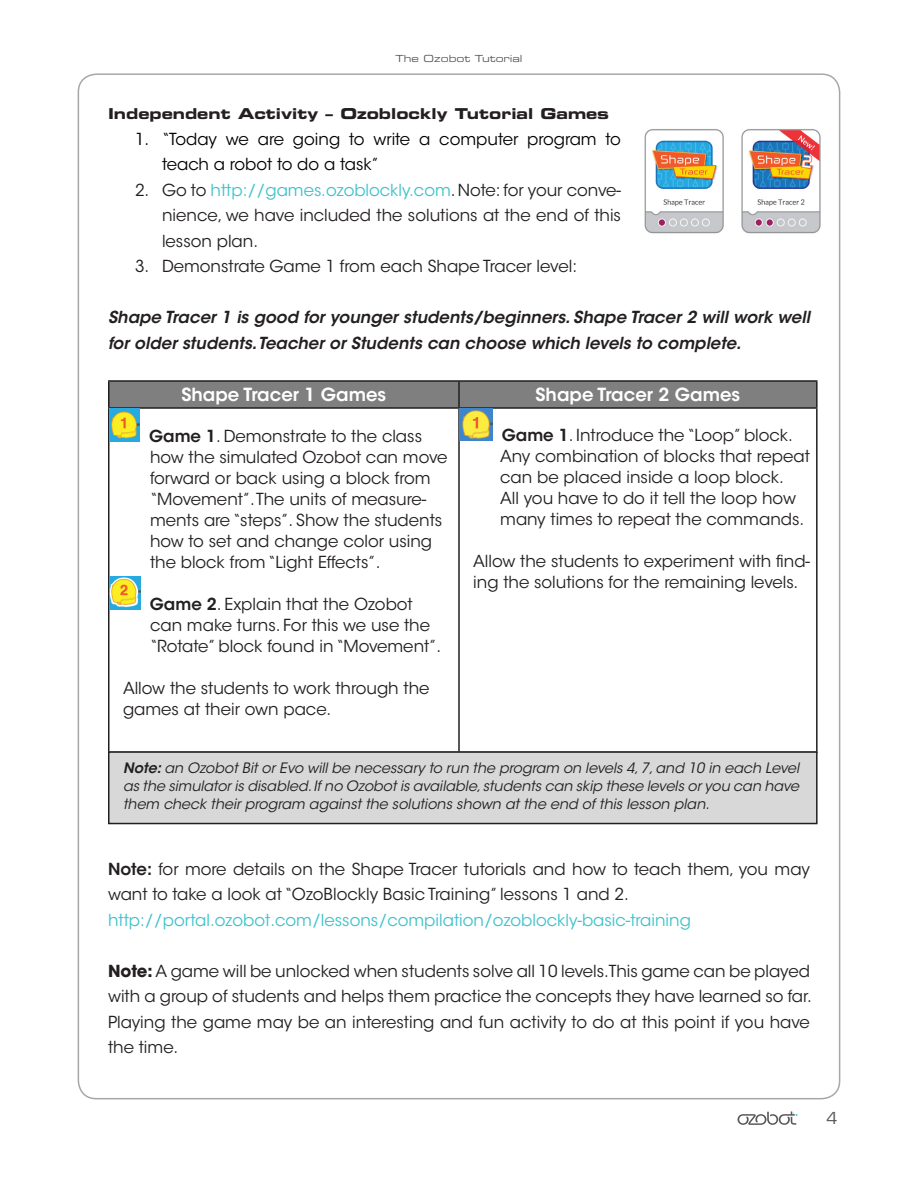
<style>
.page{position:relative;width:918px;height:1188px;background:#fff}
.page>*{position:absolute;margin:0;border:0;box-sizing:border-box;transform-origin:0 0}
.List_Paragraph{font:600 18px "ITC Avant Garde Std";color:#fff}
.t1{font:18px "Eurostile";color:#54555a}
.List_Paragraph-2{font:16.5px/21px "ITC Avant Garde Std";color:#231f20}
.List_Paragraph-3{font:italic 600 16.5px/25.5px "ITC Avant Garde Std";color:#231f20}
.t2{font:16.5px "ITC Avant Garde Std";color:#3ec1cb}
.t3{font:16.5px/25.5px "ITC Avant Garde Std";color:#000}
.sub{font:15px "Eurostile LT Std Bold Ex 2";color:#231f20}
.List_Paragraph-4{font:italic 14.25px/18px "ITC Avant Garde Std";color:#231f20;text-align:justify}
.t4{font:9.75px "Eurostile LT Std Ex 2";color:#54555a}
.s1{color:#3ec1cb}
.s2{font-weight:600}
.s3{font-weight:700}
</style>
<div class="page">
<svg style="left:738px;top:1111px;width:60px;height:14px"></svg>
<div style="left:110px;top:382px;width:706px;height:25px;background:#7f7f7f"></div>
<hr style="left:108px;top:380px;width:351px;height:2px;background:#231f20">
<hr style="left:108px;top:382px;width:2px;height:25px;background:#231f20">
<hr style="left:459px;top:380px;width:359px;height:2px;background:#231f20">
<hr style="left:458px;top:382px;width:2px;height:25px;background:#231f20">
<hr style="left:816px;top:382px;width:2px;height:25px;background:#231f20">
<hr style="left:108px;top:407px;width:351px;height:2px;background:#231f20">
<hr style="left:108px;top:409px;width:2px;height:343px;background:#231f20">
<hr style="left:459px;top:407px;width:359px;height:2px;background:#231f20">
<hr style="left:458px;top:409px;width:2px;height:343px;background:#231f20">
<hr style="left:816px;top:409px;width:2px;height:343px;background:#231f20">
<img style="left:110px;top:409px;width:30px;height:33px">
<img style="left:110px;top:577px;width:30px;height:33px">
<img style="left:460px;top:409px;width:32px;height:32px">
<div style="left:109px;top:752px;width:708px;height:72px;background:#d8d8d8"></div>
<div style="left:108px;top:751px;width:710px;height:73px;border:2px solid #231f20"></div>
<img style="left:644px;top:129px;width:177px;height:105px">
<p class="t4" style="left:395px;top:52px;width:129px">The Ozobot Tutorial</p>
<p class="sub" style="left:108px;top:103px;width:503px">Independent Activity – Ozoblockly Tutorial Games</p>
<p class="t3" style="left:162px;top:126px;width:461px;text-indent:-27px">1. “Today we are going to write a computer program to teach a robot to do a task”</p>
<p class="List_Paragraph-2" style="left:162px;top:177px;width:461px;line-height:25.5px;text-align:justify;text-indent:-27px">2. Go to <span class="s1">http://games.ozoblockly.com</span>. Note: for your conve&shy;nience, we have included the solutions at the end of this lesson plan.</p>
<p class="List_Paragraph-2" style="left:135px;top:256px;width:444px">3. Demonstrate Game 1 from each Shape Tracer level:</p>
<p class="List_Paragraph-3" style="left:108px;top:305px;width:704px">Shape Tracer 1 is good for younger students/beginners. Shape Tracer 2 will work well for older students. Teacher or Students can choose which levels to complete.</p>
<p class="List_Paragraph" style="left:182px;top:383px;width:206px">Shape Tracer 1 Games</p>
<p class="List_Paragraph" style="left:536px;top:383px;width:206px">Shape Tracer 2 Games</p>
<p class="List_Paragraph-2" style="left:149px;top:426px;width:300px"><span class="s2">Game 1</span>. Demonstrate to the class how the simulated Ozobot can move forward or back using a block from “Movement”. The units of measure&shy;ments are “steps”. Show the students how to set and change color using the block from “Light Effects”.</p>
<p class="List_Paragraph-2" style="left:150px;top:594px;width:293px"><span class="s2">Game 2</span>. Explain that the Ozobot can make turns. For this we use the “Rotate” block found in “Movement”.</p>
<p class="List_Paragraph-2" style="left:123px;top:678px;width:308px">Allow the students to work through the games at their own pace.</p>
<p class="List_Paragraph-2" style="left:500px;top:424px;width:311px"><span class="s2">Game 1</span>. Introduce the “Loop” block.<br>Any combination of blocks that repeat can be placed inside a loop block.<br>All you have to do it tell the loop how many times to repeat the commands.</p>
<p class="List_Paragraph-2" style="left:473px;top:550px;width:338px">Allow the students to experiment with find&shy;ing the solutions for the remaining levels.</p>
<p class="List_Paragraph-4" style="left:123px;top:759px;width:678px"><span class="s2">Note:</span> an Ozobot Bit or Evo will be necessary to run the program on levels 4, 7, and 10 in each Level as the simulator is disabled. If no Ozobot is available, students can skip these levels or you can have them check their program against the solutions shown at the end of this lesson plan.</p>
<p class="List_Paragraph-2" style="left:108px;top:856px;width:704px;line-height:25.5px"><span class="s2">Note:</span> for more details on the Shape Tracer tutorials and how to teach them, you may want to take a look at “OzoBlockly Basic Training” lessons 1 and 2.</p>
<p class="t2" style="left:108px;top:910px;width:584px">http://portal.ozobot.com/lessons/compilation/ozoblockly-basic-training</p>
<p class="List_Paragraph-2" style="left:108px;top:958px;width:705px;line-height:25.5px"><span class="s3">Note:</span> A game will be unlocked when students solve all 10 levels.This game can be played with a group of students and helps them practice the concepts they have learned so far.<br>Playing the game may be an interesting and fun activity to do at this point if you have the time.</p>
<p class="t1" style="left:827px;top:1108px;width:13px">4</p>
</div>
